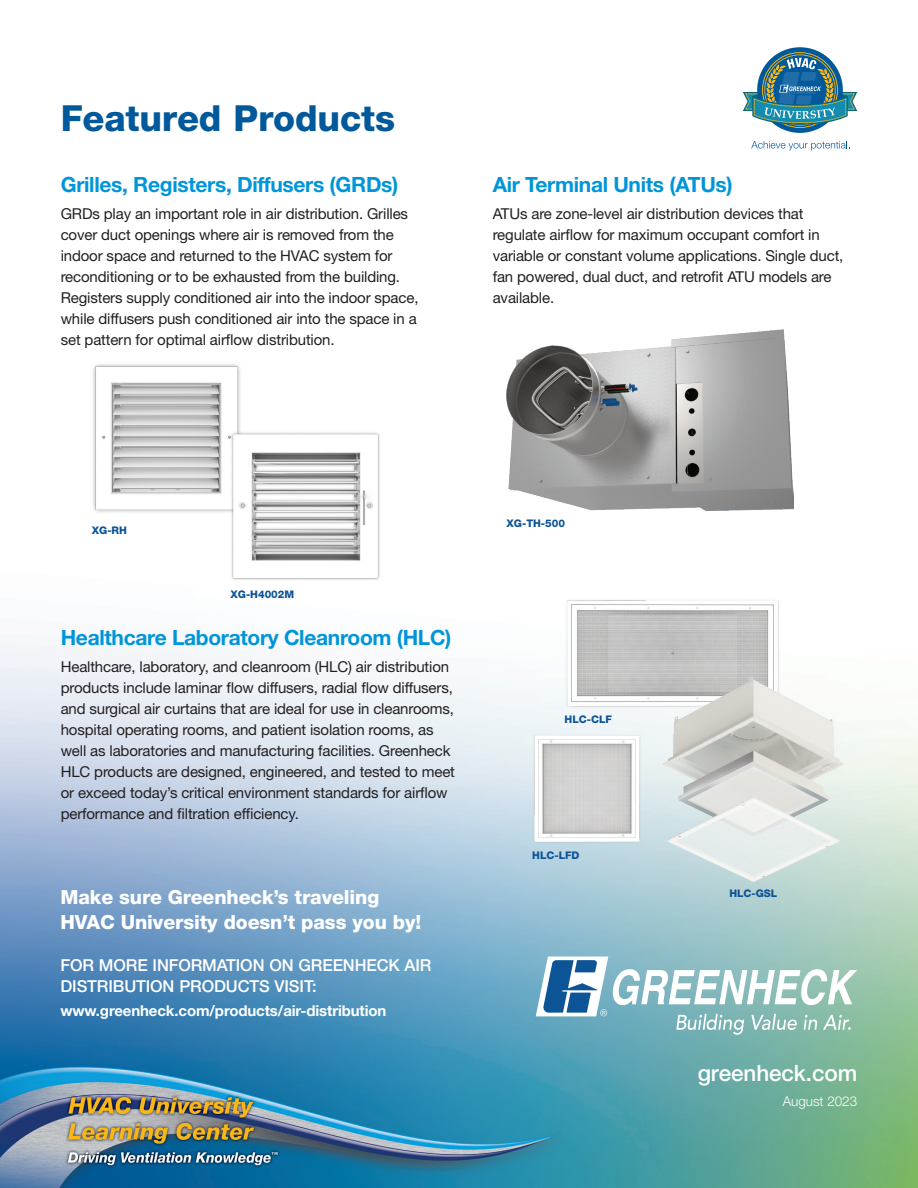
<style>
.page{position:relative;width:918px;height:1188px;background:#fff}
.page>*{position:absolute;margin:0;border:0;box-sizing:border-box;transform-origin:0 0}
.Body_II{font:800 36px "Helvetica Neue LT Std";letter-spacing:-.005em;color:#00599b}
.Body_II-2{font:500 22.5px "Helvetica Neue LT Std";letter-spacing:-.005em;color:#fff}
.t1{font:700 21px "Helvetica Neue LT Std";letter-spacing:-.015em;color:#0095d9}
.t2{font:800 19.5px/25.5px "Helvetica Neue LT Std";letter-spacing:-.005em;color:#fff}
.t3{font:500 16.5px/21px "Helvetica Neue LT Std";letter-spacing:-.01em;color:#fff}
.t4{font:15px/21px "Helvetica Neue LT Std";letter-spacing:-.01em;color:#231f20}
.t5{font:700 15px "Helvetica Neue LT Std";letter-spacing:-.01em;color:#fff}
.Body_II-3{font:300 13.5px "Helvetica Neue LT Std";letter-spacing:-.005em;color:#fff}
.t6{font:800 10.5px "Helvetica Neue LT Std";color:#0d5496}
</style>
<div class="page">
<img style="left:0;top:47px;width:918px;height:1141px">
<div style="left:757px;top:47px;width:86px;height:86px;background:#00599b;border-radius:50%"></div>
<svg style="left:743px;top:52px;width:114px;height:76px"></svg>
<svg style="left:751px;top:141px;width:99px;height:9px"></svg>
<svg style="left:536px;top:957px;width:321px;height:78px"></svg>
<img style="left:92px;top:362px;width:150px;height:151px">
<img style="left:230px;top:431px;width:151px;height:149px">
<img style="left:507px;top:329px;width:286px;height:182px">
<img style="left:565px;top:598px;width:215px;height:110px">
<img style="left:663px;top:677px;width:181px;height:205px">
<img style="left:532px;top:734px;width:110px;height:109px">
<p class="Body_II" style="left:61px;top:96px;width:336px">Featured Products</p>
<p class="t1" style="left:61px;top:171px;width:339px">Grilles, Registers, Diffusers (GRDs)</p>
<p class="t4" style="left:61px;top:203px;width:359px">GRDs play an important role in air distribution. Grilles cover duct openings where air is removed from the indoor space and returned to the HVAC system for reconditioning or to be exhausted from the building.<br>Registers supply conditioned air into the indoor space, while diffusers push conditioned air into the space in a set pattern for optimal airflow distribution.</p>
<p class="t1" style="left:493px;top:171px;width:242px">Air Terminal Units (ATUs)</p>
<p class="t4" style="left:493px;top:203px;width:352px">ATUs are zone-level air distribution devices that regulate airflow for maximum occupant comfort in variable or constant volume applications. Single duct, fan powered, dual duct, and retrofit ATU models are available.</p>
<p class="t6" style="left:92px;top:524px;width:37px">XG-RH</p>
<p class="t6" style="left:230px;top:588px;width:65px">XG-H4002M</p>
<p class="t1" style="left:61px;top:624px;width:392px">Healthcare Laboratory Cleanroom (HLC)</p>
<p class="t4" style="left:61px;top:656px;width:396px">Healthcare, laboratory, and cleanroom (HLC) air distribution products include laminar flow diffusers, radial flow diffusers, and surgical air curtains that are ideal for use in cleanrooms, hospital operating rooms, and patient isolation rooms, as well as laboratories and manufacturing facilities. Greenheck HLC products are designed, engineered, and tested to meet or exceed today’s critical environment standards for airflow performance and filtration efficiency.</p>
<p class="t2" style="left:60px;top:884px;width:362px">Make sure Greenheck’s traveling<br>HVAC University doesn’t pass you by!</p>
<p class="t3" style="left:60px;top:954px;width:373px">FOR MORE INFORMATION ON GREENHECK AIR<br>DISTRIBUTION PRODUCTS VISIT:</p>
<p class="t5" style="left:60px;top:1002px;width:328px">www.greenheck.com/products/air-distribution</p>
<p class="t6" style="left:507px;top:517px;width:60px">XG-TH-500</p>
<p class="t6" style="left:565px;top:713px;width:49px">HLC-CLF</p>
<p class="t6" style="left:532px;top:849px;width:49px">HLC-LFD</p>
<p class="t6" style="left:729px;top:887px;width:50px">HLC-GSL</p>
<p class="Body_II-2" style="left:698px;top:1059px;width:161px">greenheck.com</p>
<p class="Body_II-3" style="left:783px;top:1093px;width:76px">August 2023</p>
</div>
